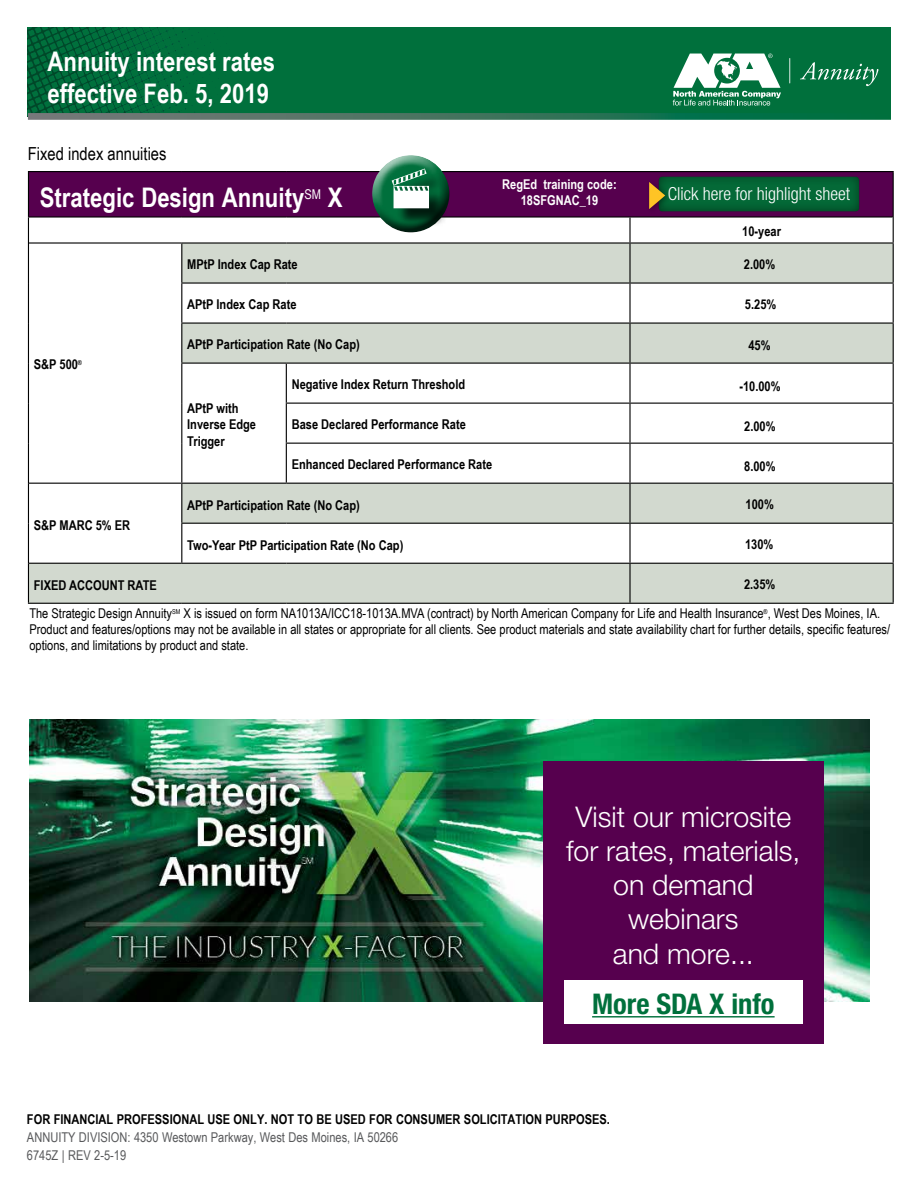
<style>
.page{position:relative;width:918px;height:1188px;background:#fff}
.page>*{position:absolute;margin:0;border:0;box-sizing:border-box;transform-origin:0 0}
.t1{font:300 28.5px/34.2px "Helvetica Neue LT Std";color:#fff;text-align:center}
.t2{font:700 condensed 28.5px "Helvetica Neue LT Std";color:#00703c}
.t3{font:700 27px/32.4px "Arial Narrow";color:#fff}
.t4{font:300 condensed 18px "Helvetica Neue LT Std";color:#fff}
.t5{font:18px "Arial Narrow";color:#000}
.t6{font:700 13.5px/16.2px "Arial Narrow";color:#000}
.t7{font:13.5px/16.2px "Arial Narrow";color:#000}
.t8{font:13.5px/18px "Arial Narrow";color:#58595b}
.t9{font:700 13.5px/16.2px "Arial Narrow";color:#fff;text-align:center}
</style>
<div class="page">
<div style="left:28px;top:27px;width:863px;height:89px;background:#00703c"></div>
<img style="left:28px;top:27px;width:189px;height:86px">
<svg style="left:789px;top:58px;width:1px;height:25px"></svg>
<svg style="left:800px;top:62px;width:78px;height:24px"></svg>
<svg style="left:673px;top:54px;width:108px;height:52px"></svg>
<svg style="left:28px;top:113px;width:863px;height:7px;background:#407761"></svg>
<div style="left:28px;top:172px;width:865px;height:45px;background:#56004e"></div>
<svg style="left:29px;top:244px;width:864px;height:359px"></svg>
<hr style="left:28px;top:171px;width:154px;height:1px;background:#000">
<hr style="left:28px;top:172px;width:1px;height:44px;background:#000">
<hr style="left:182px;top:171px;width:104px;height:1px;background:#000">
<hr style="left:286px;top:171px;width:344px;height:1px;background:#000">
<hr style="left:630px;top:171px;width:264px;height:1px;background:#000">
<hr style="left:28px;top:216px;width:154px;height:2px;background:#000">
<hr style="left:182px;top:216px;width:104px;height:2px;background:#000">
<hr style="left:286px;top:216px;width:344px;height:2px;background:#000">
<hr style="left:630px;top:216px;width:263px;height:2px;background:#000">
<hr style="left:893px;top:172px;width:1px;height:45px;background:#000">
<svg style="left:28px;top:217px;width:866px;height:26px"></svg>
<hr style="left:29px;top:242px;width:153px;height:2px;background:#000">
<hr style="left:28px;top:243px;width:1px;height:40px;background:#000">
<hr style="left:28px;top:283px;width:1px;height:40px;background:#000">
<hr style="left:28px;top:323px;width:1px;height:40px;background:#000">
<hr style="left:28px;top:363px;width:1px;height:40px;background:#000">
<hr style="left:28px;top:403px;width:1px;height:40px;background:#000">
<hr style="left:28px;top:443px;width:1px;height:40px;background:#000">
<hr style="left:182px;top:242px;width:104px;height:2px;background:#000">
<hr style="left:181px;top:244px;width:1px;height:38px;background:#000">
<hr style="left:286px;top:242px;width:344px;height:2px;background:#000">
<hr style="left:630px;top:242px;width:264px;height:2px;background:#000">
<hr style="left:629px;top:244px;width:2px;height:38px;background:#000">
<hr style="left:893px;top:244px;width:1px;height:38px;background:#000">
<hr style="left:181px;top:282px;width:105px;height:2px;background:#000">
<hr style="left:181px;top:284px;width:1px;height:39px;background:#000">
<hr style="left:286px;top:282px;width:344px;height:2px;background:#000">
<hr style="left:630px;top:282px;width:264px;height:2px;background:#000">
<hr style="left:629px;top:284px;width:2px;height:39px;background:#000">
<hr style="left:893px;top:284px;width:1px;height:39px;background:#000">
<hr style="left:181px;top:323px;width:105px;height:1px;background:#000">
<hr style="left:181px;top:324px;width:1px;height:39px;background:#000">
<hr style="left:286px;top:323px;width:344px;height:1px;background:#000">
<hr style="left:630px;top:323px;width:264px;height:1px;background:#000">
<hr style="left:629px;top:324px;width:2px;height:39px;background:#000">
<hr style="left:893px;top:324px;width:1px;height:39px;background:#000">
<hr style="left:181px;top:364px;width:1px;height:39px;background:#000">
<hr style="left:286px;top:364px;width:1px;height:39px;background:#000">
<hr style="left:629px;top:364px;width:2px;height:39px;background:#000">
<hr style="left:893px;top:364px;width:1px;height:39px;background:#000">
<hr style="left:181px;top:403px;width:1px;height:40px;background:#000">
<hr style="left:286px;top:404px;width:1px;height:39px;background:#000">
<hr style="left:629px;top:404px;width:2px;height:39px;background:#000">
<hr style="left:893px;top:404px;width:1px;height:39px;background:#000">
<hr style="left:181px;top:443px;width:1px;height:40px;background:#000">
<hr style="left:286px;top:444px;width:1px;height:39px;background:#000">
<hr style="left:629px;top:444px;width:2px;height:39px;background:#000">
<hr style="left:893px;top:444px;width:1px;height:39px;background:#000">
<hr style="left:181px;top:363px;width:105px;height:1px;background:#000">
<hr style="left:286px;top:363px;width:344px;height:1px;background:#000">
<hr style="left:630px;top:363px;width:264px;height:1px;background:#000">
<hr style="left:286px;top:403px;width:344px;height:1px;background:#000">
<hr style="left:630px;top:403px;width:264px;height:1px;background:#000">
<hr style="left:286px;top:443px;width:344px;height:1px;background:#000">
<hr style="left:630px;top:443px;width:264px;height:1px;background:#000">
<hr style="left:29px;top:483px;width:153px;height:1px;background:#000">
<hr style="left:182px;top:483px;width:104px;height:1px;background:#000">
<hr style="left:181px;top:484px;width:1px;height:39px;background:#000">
<hr style="left:286px;top:483px;width:344px;height:1px;background:#000">
<hr style="left:630px;top:483px;width:264px;height:1px;background:#000">
<hr style="left:629px;top:484px;width:2px;height:39px;background:#000">
<hr style="left:893px;top:484px;width:1px;height:39px;background:#000">
<hr style="left:181px;top:523px;width:105px;height:1px;background:#000">
<hr style="left:181px;top:524px;width:1px;height:39px;background:#000">
<hr style="left:286px;top:523px;width:344px;height:1px;background:#000">
<hr style="left:630px;top:523px;width:264px;height:1px;background:#000">
<hr style="left:629px;top:524px;width:2px;height:39px;background:#000">
<hr style="left:893px;top:524px;width:1px;height:39px;background:#000">
<hr style="left:29px;top:563px;width:153px;height:1px;background:#000">
<hr style="left:182px;top:563px;width:104px;height:1px;background:#000">
<hr style="left:286px;top:563px;width:344px;height:1px;background:#000">
<hr style="left:630px;top:563px;width:264px;height:1px;background:#000">
<hr style="left:629px;top:564px;width:2px;height:39px;background:#000">
<hr style="left:893px;top:564px;width:1px;height:39px;background:#000">
<hr style="left:28px;top:483px;width:1px;height:40px;background:#000">
<hr style="left:28px;top:523px;width:1px;height:40px;background:#000">
<hr style="left:28px;top:563px;width:1px;height:40px;background:#000">
<hr style="left:28px;top:603px;width:154px;height:1px;background:#000">
<hr style="left:182px;top:603px;width:104px;height:1px;background:#000">
<hr style="left:286px;top:603px;width:344px;height:1px;background:#000">
<hr style="left:630px;top:603px;width:264px;height:1px;background:#000">
<div style="left:658px;top:176px;width:202px;height:36px;background:#000;opacity:.5"></div>
<div style="left:646px;top:179px;width:25px;height:36px;background:#000;opacity:.3"></div>
<svg style="left:649px;top:182px;width:16px;height:27px"></svg>
<img style="left:29px;top:719px;width:840px;height:283px">
<div style="left:543px;top:761px;width:281px;height:282px;background:#56004e"></div>
<div style="left:372px;top:153px;width:78px;height:57px;background:#fff;opacity:.75"></div>
<div style="left:372px;top:166px;width:78px;height:67px;background:#000;opacity:.75"></div>
<div style="left:395px;top:172px;width:53px;height:55px;background:#000;opacity:.75"></div>
<svg style="left:392px;top:169px;width:37px;height:39px"></svg>
<div style="left:564px;top:980px;width:239px;height:43px;background:#fff"></div>
<hr style="left:592px;top:1016px;width:183px;height:2px;background:#00703c">
<h2 class="t3" style="left:48px;top:45px;width:229px">Annuity interest rates effective Feb. 5, 2019</h2>
<h3 class="t5" style="left:28px;top:143px;width:140px">Fixed index annuities</h3>
<h2 class="t3" style="left:40px;top:181px;width:304px">Strategic Design Annuity<sup>SM</sup> X</h2>
<p class="t9" style="left:502px;top:176px;width:116px">RegEd training code:<br>18SFGNAC_19</p>
<p class="t6" style="left:34px;top:356px;width:50px">S&amp;P 500<sup>®</sup></p>
<p class="t6" style="left:34px;top:517px;width:98px">S&amp;P MARC 5% ER</p>
<p class="t6" style="left:34px;top:577px;width:124px">FIXED ACCOUNT RATE</p>
<p class="t6" style="left:187px;top:256px;width:112px">MPtP Index Cap Rate</p>
<p class="t6" style="left:187px;top:296px;width:111px">APtP Index Cap Rate</p>
<p class="t6" style="left:187px;top:336px;width:174px">APtP Participation Rate (No Cap)</p>
<p class="t6" style="left:187px;top:400px;width:70px">APtP with<br>Inverse Edge<br>Trigger</p>
<p class="t6" style="left:292px;top:376px;width:175px">Negative Index Return Threshold</p>
<p class="t6" style="left:292px;top:416px;width:176px">Base Declared Performance Rate</p>
<p class="t6" style="left:292px;top:456px;width:202px">Enhanced Declared Performance Rate</p>
<p class="t6" style="left:187px;top:497px;width:174px">APtP Participation Rate (No Cap)</p>
<p class="t6" style="left:187px;top:537px;width:218px">Two-Year PtP Participation Rate (No Cap)</p>
<h3 class="t4" style="left:668px;top:184px;width:184px">Click here for highlight sheet</h3>
<p class="t6" style="left:742px;top:223px;width:40px">10-year</p>
<p class="t6" style="left:744px;top:256px;width:33px">2.00%</p>
<p class="t6" style="left:745px;top:296px;width:33px">5.25%</p>
<p class="t6" style="left:748px;top:337px;width:24px">45%</p>
<p class="t6" style="left:739px;top:378px;width:43px">-10.00%</p>
<p class="t6" style="left:744px;top:418px;width:33px">2.00%</p>
<p class="t6" style="left:744px;top:458px;width:33px">8.00%</p>
<p class="t6" style="left:746px;top:496px;width:30px">100%</p>
<p class="t6" style="left:745px;top:536px;width:30px">130%</p>
<p class="t6" style="left:744px;top:576px;width:33px">2.35%</p>
<p class="t7" style="left:29px;top:605px;width:862px">The Strategic Design Annuity<sup>SM</sup> X is issued on form NA1013A/ICC18-1013A.MVA (contract) by North American Company for Life and Health Insurance<sup>®</sup>, West Des Moines, IA.<br>Product and features/options may not be available in all states or appropriate for all clients. See product materials and state availability chart for further details, specific features/ options, and limitations by product and state.</p>
<h1 class="t1" style="left:566px;top:799px;width:236px">Visit our microsite for rates, materials, on demand webinars<br>and more...</h1>
<h1 class="t2" style="left:592px;top:987px;width:184px">More SDA X info</h1>
<p class="t6" style="left:27px;top:1111px;width:585px">FOR FINANCIAL PROFESSIONAL USE ONLY. NOT TO BE USED FOR CONSUMER SOLICITATION PURPOSES.</p>
<p class="t8" style="left:27px;top:1128px;width:373px">ANNUITY DIVISION: 4350 Westown Parkway, West Des Moines, IA 50266<br>6745Z | REV 2-5-19</p>
</div>
